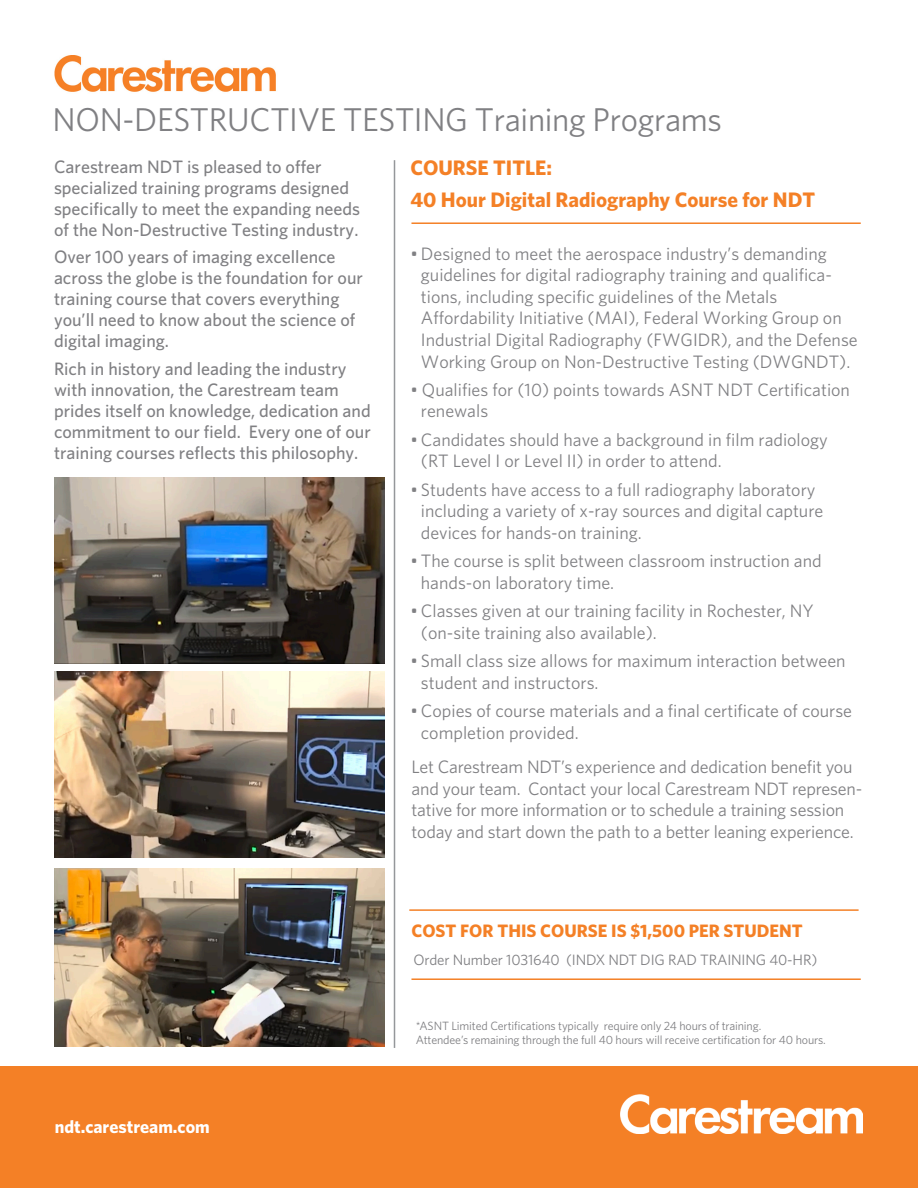
<style>
.page{position:relative;width:918px;height:1188px;background:#fff}
.page>*{position:absolute;margin:0;border:0;box-sizing:border-box;transform-origin:0 0}
.t1{font:33px "Whitney K";letter-spacing:-.01em;color:#808083}
.Bullets_2{font:700 21px "Whitney K";color:#f48026}
.Bullets_2-2{font:18px/21.6px "Whitney K";color:#808083}
.Bullets_2-3{font:500 18px/21px "Whitney K";color:#808083}
.Bullets_2-4{font:700 18px "Whitney K";color:#f48026}
.Bullets_2-5{font:700 18px "Whitney K";color:#fff}
.t2{font:15px "Whitney K";letter-spacing:-.01em;color:#808083}
.t3{font:12px/14.4px "Whitney K";letter-spacing:-.01em;color:#808083}
</style>
<div class="page">
<img style="left:54px;top:672px;width:331px;height:186px">
<hr style="left:394px;top:160px;width:1px;height:888px;background:#95979a">
<img style="left:54px;top:55px;width:222px;height:37px">
<hr style="left:411px;top:222px;width:450px;height:2px;background:#f48026">
<hr style="left:409px;top:909px;width:450px;height:2px;background:#f48026">
<div style="left:0;top:1067px;width:918px;height:121px;background:#f48026"></div>
<img style="left:620px;top:1094px;width:242px;height:40px">
<img style="left:54px;top:477px;width:331px;height:186px">
<img style="left:54px;top:868px;width:331px;height:178px">
<hr style="left:411px;top:978px;width:450px;height:2px;background:#f48026">
<p class="t1" style="left:52px;top:100px;width:671px">NON-DESTRUCTIVE TESTING Training Programs</p>
<p class="Bullets_2" style="left:410px;top:155px;width:143px">COURSE TITLE:</p>
<p class="Bullets_2" style="left:410px;top:187px;width:406px">40 Hour Digital Radiography Course for NDT</p>
<p class="Bullets_2-2" style="left:421px;top:242px;width:438px;text-indent:-10px">• Designed to meet the aerospace industry’s demanding guidelines for digital radiography training and qualifica&shy;tions, including specific guidelines of the Metals Affordability Initiative (MAI), Federal Working Group on Industrial Digital Radiography (FWGIDR), and the Defense Working Group on Non-Destructive Testing (DWGNDT).</p>
<p class="Bullets_2-2" style="left:421px;top:378px;width:431px;text-indent:-10px">• Qualifies for (10) points towards ASNT NDT Certification renewals</p>
<p class="Bullets_2-2" style="left:421px;top:428px;width:409px;text-indent:-10px">• Candidates should have a background in film radiology (RT Level I or Level II) in order to attend.</p>
<p class="Bullets_2-2" style="left:421px;top:478px;width:404px;text-indent:-10px">• Students have access to a full radiography laboratory including a variety of x-ray sources and digital capture devices for hands-on training.</p>
<p class="Bullets_2-2" style="left:421px;top:550px;width:402px;text-indent:-10px">• The course is split between classroom instruction and hands-on laboratory time.</p>
<p class="Bullets_2-2" style="left:421px;top:600px;width:394px;text-indent:-10px">• Classes given at our training facility in Rochester, NY (on-site training also available).</p>
<p class="Bullets_2-2" style="left:421px;top:650px;width:426px;text-indent:-10px">• Small class size allows for maximum interaction between student and instructors.</p>
<p class="Bullets_2-2" style="left:421px;top:700px;width:433px;text-indent:-10px">• Copies of course materials and a final certificate of course completion provided.</p>
<p class="Bullets_2-3" style="left:54px;top:155px;width:308px">Carestream NDT is pleased to offer specialized training programs designed specifically to meet the expanding needs of the Non-Destructive Testing industry.</p>
<p class="Bullets_2-3" style="left:54px;top:246px;width:310px">Over 100 years of imaging excellence across the globe is the foundation for our training course that covers everything you’ll need to know about the science of digital imaging.</p>
<p class="Bullets_2-3" style="left:54px;top:358px;width:318px">Rich in history and leading the industry with innovation, the Carestream team prides itself on knowledge, dedication and commitment to our field. Every one of our training courses reflects this philosophy.</p>
<p class="Bullets_2-2" style="left:411px;top:756px;width:452px">Let Carestream NDT’s experience and dedication benefit you and your team. Contact your local Carestream NDT represen&shy;tative for more information or to schedule a training session today and start down the path to a better leaning experience.</p>
<p class="Bullets_2-4" style="left:411px;top:920px;width:393px">COST FOR THIS COURSE IS $1,500 PER STUDENT</p>
<p class="t2" style="left:414px;top:951px;width:405px">Order Number 1031640 (INDX NDT DIG RAD TRAINING 40-HR)</p>
<p class="Bullets_2-5" style="left:55px;top:1116px;width:157px">ndt.carestream.com</p>
<p class="t3" style="left:416px;top:1018px;width:412px">*ASNT Limited Certifications typically require only 24 hours of training.<br>Attendee’s remaining through the full 40 hours will receive certification for 40 hours.</p>
</div>
